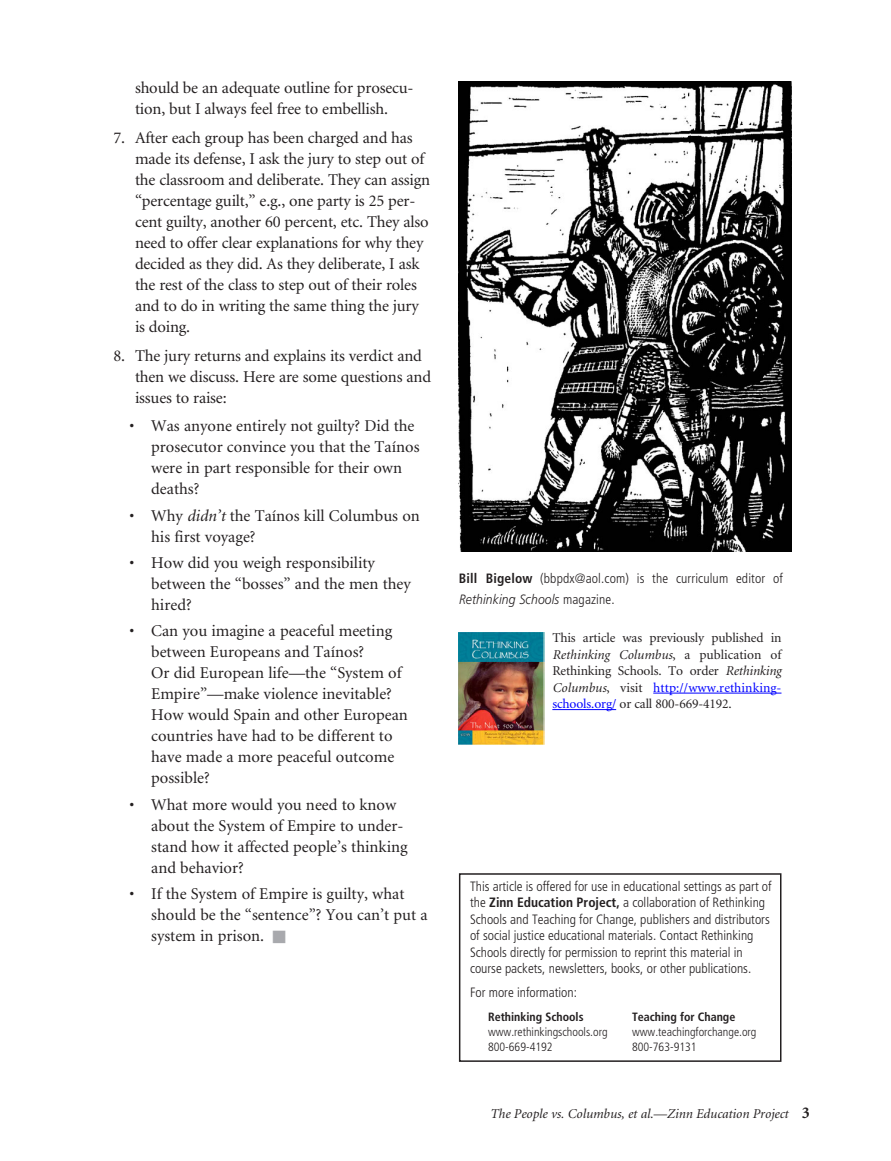
<style>
.page{position:relative;width:891px;height:1161px;background:#fff}
.page>*{position:absolute;margin:0;border:0;box-sizing:border-box;transform-origin:0 0}
.t1{font:16.5px/21px "Minion";color:#231f20}
.t2{font:300 condensed 13.5px/16.5px "Frutiger";color:#231f20}
.t3{font:13.5px/16.5px "Minion";letter-spacing:-.01em;color:#231f20;text-align:justify}
.t4{font:italic 13.5px "Minion";color:#231f20}
.t5{font:300 condensed 12px "Frutiger";color:#231f20}
.t6{font:700 condensed 12px "Frutiger";color:#231f20}
.s1{font-style:italic}
.s2{color:#a8a9ad}
.s3{font-weight:700}
.s4{font-style:italic;font-stretch:normal}
.s5{color:#00f}
.s6{font-weight:700;font-style:normal;font-size:16.5px}
</style>
<div class="page">
<img style="left:459px;top:81px;width:333px;height:470px">
<div style="left:459px;top:873px;width:323px;height:189px;border:2px solid #231f20"></div>
<hr style="left:653px;top:693px;width:129px;height:1px;background:#00f">
<hr style="left:552px;top:709px;width:64px;height:1px;background:#00f">
<img style="left:459px;top:632px;width:86px;height:112px">
<p class="t1" style="left:135px;top:78px;width:280px">should be an adequate outline for prosecu&shy;tion, but I always feel free to embellish.</p>
<p class="t1" style="left:135px;top:128px;width:297px;text-indent:-22px">7. After each group has been charged and has made its defense, I ask the jury to step out of the classroom and deliberate. They can assign “percentage guilt,” e.g., one party is 25 per&shy;cent guilty, another 60 percent, etc. They also need to offer clear explanations for why they decided as they did. As they deliberate, I ask the rest of the class to step out of their roles and to do in writing the same thing the jury is doing.</p>
<p class="t1" style="left:135px;top:345px;width:298px;text-indent:-22px">8. The jury returns and explains its verdict and then we discuss. Here are some questions and issues to raise:</p>
<p class="t1" style="left:151px;top:416px;width:270px;text-indent:-22px">• Was anyone entirely not guilty? Did the prosecutor convince you that the Taínos were in part responsible for their own deaths?</p>
<p class="t1" style="left:151px;top:505px;width:270px;text-indent:-22px">• Why <span class="s1">didn’t</span> the Taínos kill Columbus on his first voyage?</p>
<p class="t1" style="left:151px;top:553px;width:261px;text-indent:-22px">• How did you weigh responsibility between the “bosses” and the men they hired?</p>
<p class="t1" style="left:151px;top:621px;width:258px;text-indent:-22px">• Can you imagine a peaceful meeting between Europeans and Taínos?<br>Or did European life—the “System of<br>Empire”—make violence inevitable?<br>How would Spain and other European countries have had to be different to have made a more peaceful outcome possible?</p>
<p class="t1" style="left:151px;top:795px;width:258px;text-indent:-22px">• What more would you need to know about the System of Empire to under&shy;stand how it affected people’s thinking and behavior?</p>
<p class="t1" style="left:151px;top:884px;width:278px;text-indent:-22px">• If the System of Empire is guilty, what should be the “sentence”? You can’t put a system in prison. <span class="s2">■</span></p>
<p class="t2" style="left:459px;top:568px;width:325px;line-height:21px"><span class="s3">Bill Bigelow</span> (bbpdx@aol.com) is the curriculum editor of<br><span class="s4">Rethinking Schools</span> magazine.</p>
<p class="t3" style="left:552px;top:630px;width:231px">This article was previously published in <span class="s1">Rethinking Columbus</span>, a publication of Rethinking Schools. To order <span class="s1">Rethinking Columbus</span>, visit <span class="s5">http://www.rethinking&shy;schools.org/</span> or call 800-669-4192.</p>
<p class="t2" style="left:470px;top:878px;width:303px">This article is offered for use in educational settings as part of the <span class="s3">Zinn Education Project,</span> a collaboration of Rethinking Schools and Teaching for Change, publishers and distributors of social justice educational materials. Contact Rethinking Schools directly for permission to reprint this material in course packets, newsletters, books, or other publications.</p>
<p class="t2" style="left:470px;top:984px;width:109px">For more information:</p>
<p class="t6" style="left:488px;top:1010px;width:97px">Rethinking Schools</p>
<p class="t6" style="left:632px;top:1010px;width:105px">Teaching for Change</p>
<p class="t5" style="left:488px;top:1025px;width:121px">www.rethinkingschools.org</p>
<p class="t5" style="left:632px;top:1025px;width:126px">www.teachingforchange.org</p>
<p class="t5" style="left:488px;top:1040px;width:66px">800-669-4192</p>
<p class="t5" style="left:632px;top:1040px;width:66px">800-763-9131</p>
<p class="t4" style="left:490px;top:1107px;width:321px">The People vs. Columbus, et al.—Zinn Education Project <span class="s6">3</span></p>
</div>
